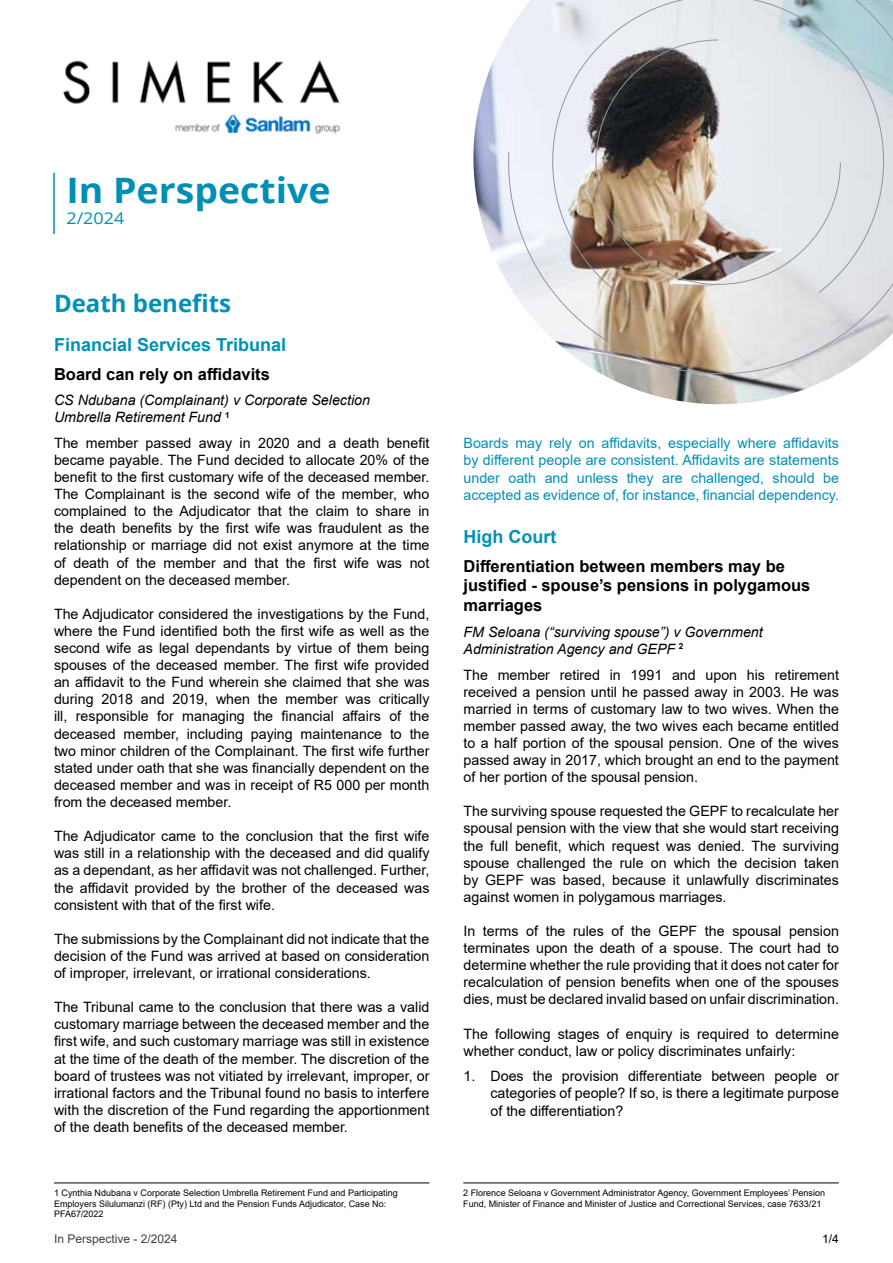
<style>
.page{position:relative;width:893px;height:1263px;background:#fff}
.page>*{position:absolute;margin:0;border:0;box-sizing:border-box;transform-origin:0 0}
.t1{font:700 35.1px "Open Sans";color:#008fb4;scale:1.07 1}
.t2{font:700 24px "Open Sans";color:#0091b6}
.t3{font:700 18px "Arial";color:#0091b6}
.t4{font:700 16.5px/19.8px "Arial";color:#000}
.t5{font:16.2px "Open Sans";color:#008fb4;scale:1.11 1}
.t6{font:14.25px/17.1px "Arial";color:#000;text-align:justify}
.t7{font:14.25px/17.1px "Arial";color:#0091b6;text-align:justify}
.t8{font:italic 14.25px/17.1px "Arial";color:#000}
.t9{font:12px "Arial";color:#414042}
.t10{font:12px "Arial";color:#000}
.t11{font:9px/10.8px "Arial";color:#000}
</style>
<div class="page">
<img style="left:473px;top:33px;width:365px;height:371px">
<svg style="left:508px;top:0;width:385px;height:374px"></svg>
<hr style="left:53px;top:173px;width:2px;height:61px;background:#0091b6">
<img style="left:63px;top:60px;width:277px;height:74px">
<hr style="left:54px;top:1183px;width:375px;height:1px;background:#000">
<hr style="left:463px;top:1183px;width:376px;height:1px;background:#000">
<h1 class="t1" style="left:66px;top:166px;width:248px">In Perspective</h1>
<p class="t5" style="left:66px;top:207px;width:54px">2/2024</p>
<h2 class="t2" style="left:54px;top:286px;width:179px">Death benefits</h2>
<p class="t3" style="left:54px;top:332px;width:234px">Financial Services Tribunal</p>
<p class="t4" style="left:54px;top:364px;width:217px">Board can rely on affidavits</p>
<p class="t8" style="left:54px;top:392px;width:317px">CS Ndubana (Complainant) v Corporate Selection<br>Umbrella Retirement Fund <sup>1</sup></p>
<p class="t6" style="left:54px;top:434px;width:377px">The member passed away in 2020 and a death benefit became payable. The Fund decided to allocate 20% of the benefit to the first customary wife of the deceased member.<br>The Complainant is the second wife of the member, who complained to the Adjudicator that the claim to share in the death benefits by the first wife was fraudulent as the relationship or marriage did not exist anymore at the time of death of the member and that the first wife was not dependent on the deceased member.</p>
<p class="t6" style="left:54px;top:605px;width:377px">The Adjudicator considered the investigations by the Fund, where the Fund identified both the first wife as well as the second wife as legal dependants by virtue of them being spouses of the deceased member. The first wife provided an affidavit to the Fund wherein she claimed that she was during 2018 and 2019, when the member was critically ill, responsible for managing the financial affairs of the deceased member, including paying maintenance to the two minor children of the Complainant. The first wife further stated under oath that she was financially dependent on the deceased member and was in receipt of R5 000 per month from the deceased member.</p>
<p class="t6" style="left:54px;top:827px;width:377px">The Adjudicator came to the conclusion that the first wife was still in a relationship with the deceased and did qualify as a dependant, as her affidavit was not challenged. Further, the affidavit provided by the brother of the deceased was consistent with that of the first wife.</p>
<p class="t6" style="left:54px;top:930px;width:377px">The submissions by the Complainant did not indicate that the decision of the Fund was arrived at based on consideration of improper, irrelevant, or irrational considerations.</p>
<p class="t6" style="left:54px;top:998px;width:377px">The Tribunal came to the conclusion that there was a valid customary marriage between the deceased member and the first wife, and such customary marriage was still in existence at the time of the death of the member. The discretion of the board of trustees was not vitiated by irrelevant, improper, or irrational factors and the Tribunal found no basis to interfere with the discretion of the Fund regarding the apportionment of the death benefits of the deceased member.</p>
<p class="t11" style="left:54px;top:1187px;width:345px">1 Cynthia Ndubana v Corporate Selection Umbrella Retirement Fund and Participating<br>Employers Silulumanzi (RF) (Pty) Ltd and the Pension Funds Adjudicator, Case No:<br>PFA67/2022</p>
<p class="t7" style="left:463px;top:435px;width:377px">Boards may rely on affidavits, especially where affidavits by different people are consistent. Affidavits are statements under oath and unless they are challenged, should be accepted as evidence of, for instance, financial dependency.</p>
<p class="t3" style="left:463px;top:524px;width:94px">High Court</p>
<p class="t4" style="left:463px;top:556px;width:348px">Differentiation between members may be justified - spouse’s pensions in polygamous marriages</p>
<p class="t8" style="left:463px;top:623px;width:301px">FM Seloana (“surviving spouse”) v Government<br>Administration Agency and GEPF <sup>2</sup></p>
<p class="t6" style="left:463px;top:666px;width:377px">The member retired in 1991 and upon his retirement received a pension until he passed away in 2003. He was married in terms of customary law to two wives. When the member passed away, the two wives each became entitled to a half portion of the spousal pension. One of the wives passed away in 2017, which brought an end to the payment of her portion of the spousal pension.</p>
<p class="t6" style="left:463px;top:803px;width:377px">The surviving spouse requested the GEPF to recalculate her spousal pension with the view that she would start receiving the full benefit, which request was denied. The surviving spouse challenged the rule on which the decision taken by GEPF was based, because it unlawfully discriminates against women in polygamous marriages.</p>
<p class="t6" style="left:463px;top:922px;width:377px">In terms of the rules of the GEPF the spousal pension terminates upon the death of a spouse. The court had to determine whether the rule providing that it does not cater for recalculation of pension benefits when one of the spouses dies, must be declared invalid based on unfair discrimination.</p>
<p class="t6" style="left:463px;top:1025px;width:377px">The following stages of enquiry is required to determine whether conduct, law or policy discriminates unfairly:</p>
<p class="t6" style="left:490px;top:1068px;width:350px;text-indent:-27px">1. Does the provision differentiate between people or categories of people? If so, is there a legitimate purpose of the differentiation?</p>
<p class="t11" style="left:463px;top:1187px;width:363px">2 Florence Seloana v Government Administrator Agency, Government Employees’ Pension<br>Fund, Minister of Finance and Minister of Justice and Correctional Services, case 7633/21</p>
<p class="t9" style="left:54px;top:1230px;width:125px">In Perspective - 2/2024</p>
<p class="t10" style="left:822px;top:1230px;width:18px">1/4</p>
</div>
